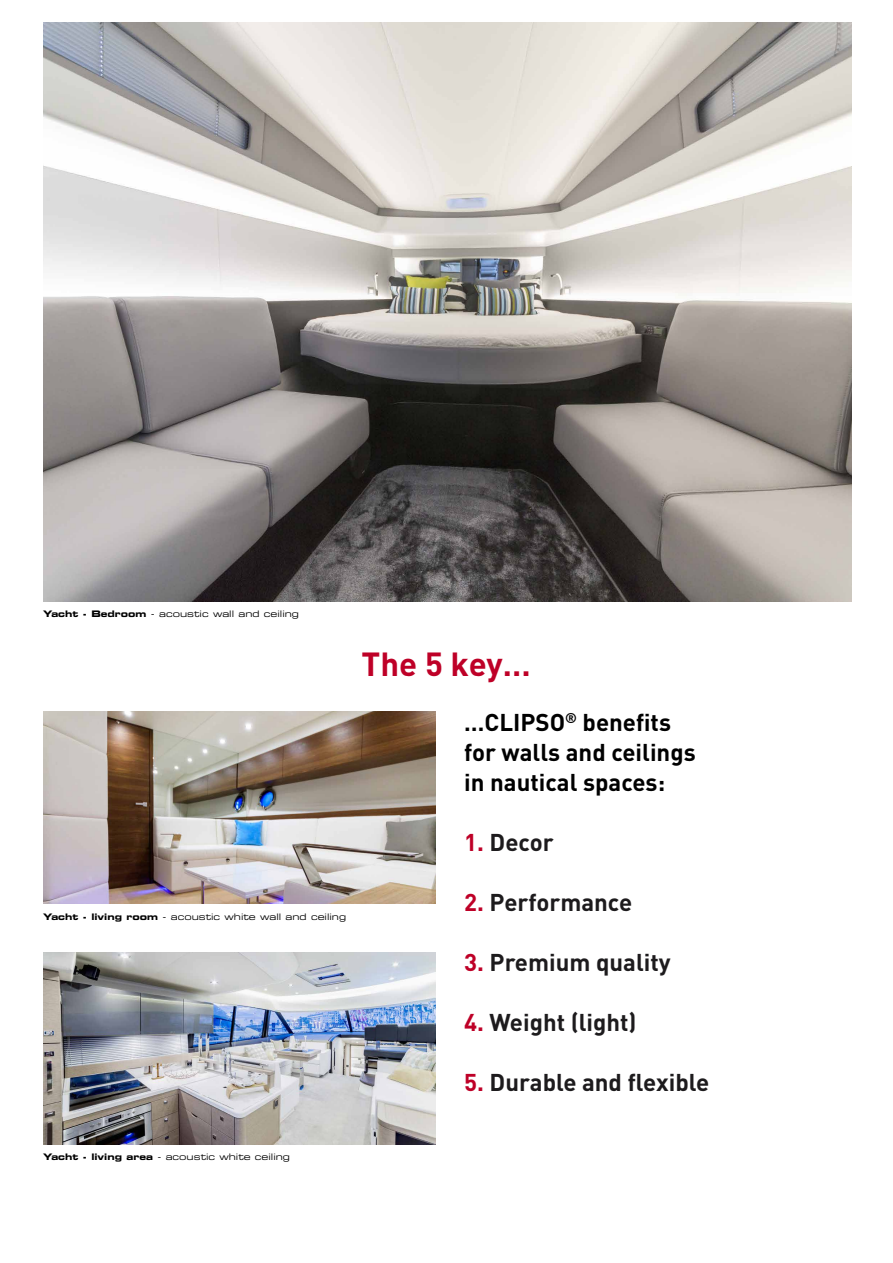
<style>
.page{position:relative;width:893px;height:1263px;background:#fff}
.page>*{position:absolute;margin:0;border:0;box-sizing:border-box;transform-origin:0 0}
.t1{font:700 33px "DIN";letter-spacing:-.005em;color:#be0027}
.t2{font:700 24px "DIN";color:#1d1b1d}
.t3{font:700 24px/30px "DIN";color:#000}
.t4{font:9px "Eurostile Extended Two";color:#000}
.s1{font-family:"Eurostile Bold Extended Two"}
.s2{color:#be0027}
</style>
<div class="page">
<img style="left:43px;top:22px;width:808px;height:580px">
<img style="left:43px;top:952px;width:393px;height:193px">
<img style="left:43px;top:712px;width:393px;height:192px">
<p class="t4" style="left:43px;top:607px;width:258px"><span class="s1">Yacht - Bedroom</span> - acoustic wall and ceiling</p>
<p class="t4" style="left:43px;top:910px;width:305px"><span class="s1">Yacht - living room</span> - acoustic white wall and ceiling</p>
<h1 class="t1" style="left:362px;top:642px;width:171px">The 5 key…</h1>
<h2 class="t3" style="left:464px;top:707px;width:233px">…CLIPSO<sup>®</sup> benefits for walls and ceilings in nautical spaces:</h2>
<h2 class="t2" style="left:464px;top:827px;width:91px"><span class="s2">1.</span> Decor</h2>
<h2 class="t2" style="left:464px;top:887px;width:169px"><span class="s2">2.</span> Performance</h2>
<h2 class="t2" style="left:464px;top:947px;width:208px"><span class="s2">3.</span> Premium quality</h2>
<h2 class="t2" style="left:464px;top:1007px;width:174px"><span class="s2">4.</span> Weight (light)</h2>
<h2 class="t2" style="left:464px;top:1067px;width:247px"><span class="s2">5.</span> Durable and flexible</h2>
<p class="t4" style="left:43px;top:1151px;width:249px"><span class="s1">Yacht - living area</span> - acoustic white ceiling</p>
</div>
